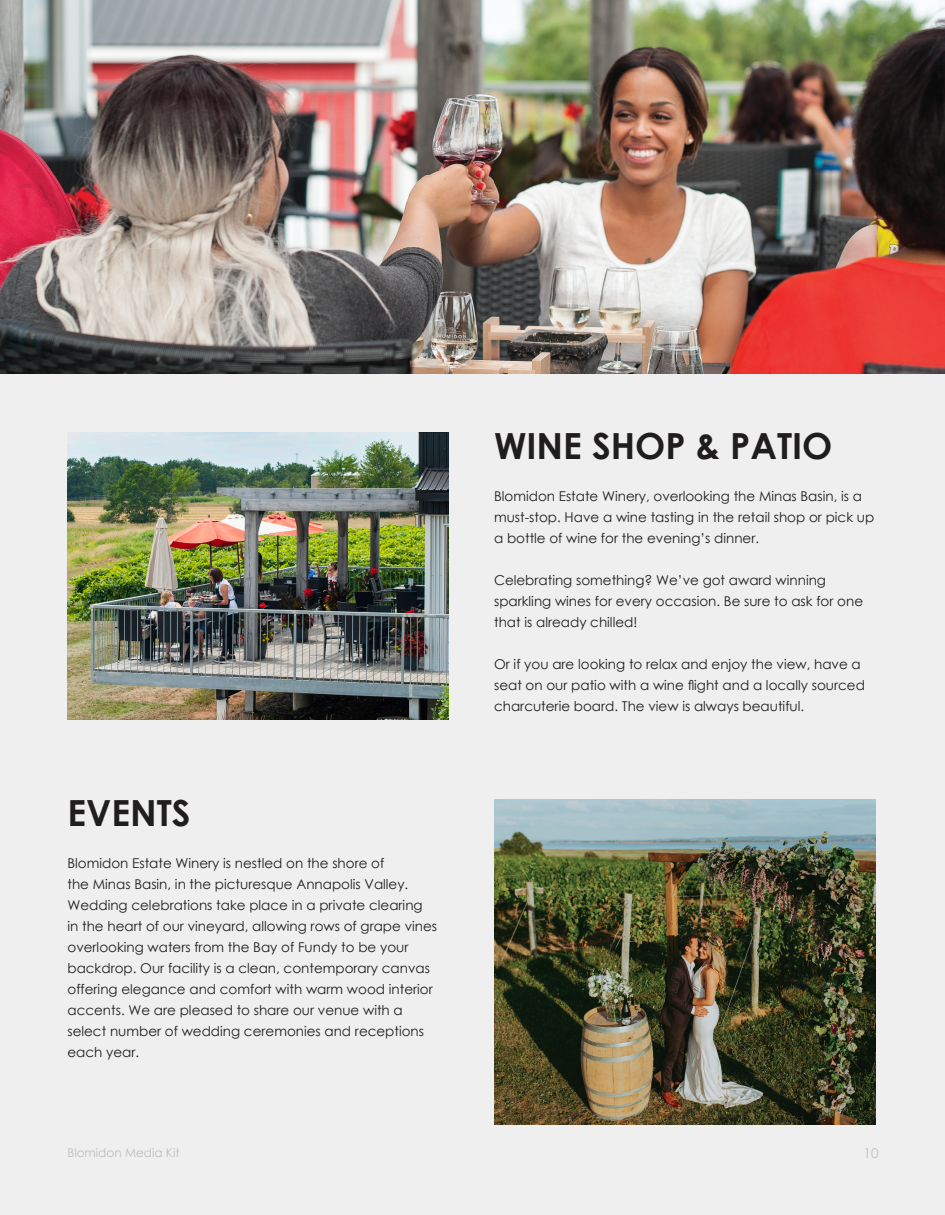
<style>
.page{position:relative;width:945px;height:1215px;background:#efefef}
.page>*{position:absolute;margin:0;border:0;box-sizing:border-box;transform-origin:0 0}
.t1{font:700 36px "Century Gothic";color:#201d1e}
.t2{font:13.5px/21px "Century Gothic";color:#201d1e}
.t3{font:13.5px "Century Gothic";color:#bdbcbf}
.t4{font:12px "Century Gothic";color:#bdbcbf}
</style>
<div class="page">
<img style="left:0;top:0;width:945px;height:373px">
<img style="left:68px;top:432px;width:381px;height:287px">
<img style="left:494px;top:800px;width:381px;height:325px">
<p class="t1" style="left:68px;top:785px;width:125px">EVENTS</p>
<p class="t2" style="left:68px;top:852px;width:371px">Blomidon Estate Winery is nestled on the shore of<br>the Minas Basin, in the picturesque Annapolis Valley.<br>Wedding celebrations take place in a private clearing<br>in the heart of our vineyard, allowing rows of grape vines overlooking waters from the Bay of Fundy to be your backdrop. Our facility is a clean, contemporary canvas offering elegance and comfort with warm wood interior accents. We are pleased to share our venue with a select number of wedding ceremonies and receptions each year.</p>
<p class="t1" style="left:494px;top:419px;width:340px">WINE SHOP &amp; PATIO</p>
<p class="t2" style="left:494px;top:485px;width:382px">Blomidon Estate Winery, overlooking the Minas Basin, is a must-stop. Have a wine tasting in the retail shop or pick up a bottle of wine for the evening’s dinner.</p>
<p class="t2" style="left:494px;top:569px;width:371px">Celebrating something? We’ve got award winning sparkling wines for every occasion. Be sure to ask for one that is already chilled!</p>
<p class="t2" style="left:494px;top:653px;width:372px">Or if you are looking to relax and enjoy the view, have a seat on our patio with a wine flight and a locally sourced charcuterie board. The view is always beautiful.</p>
<p class="t4" style="left:68px;top:1144px;width:114px">Blomidon Media Kit</p>
<p class="t3" style="left:864px;top:1143px;width:16px">10</p>
</div>
